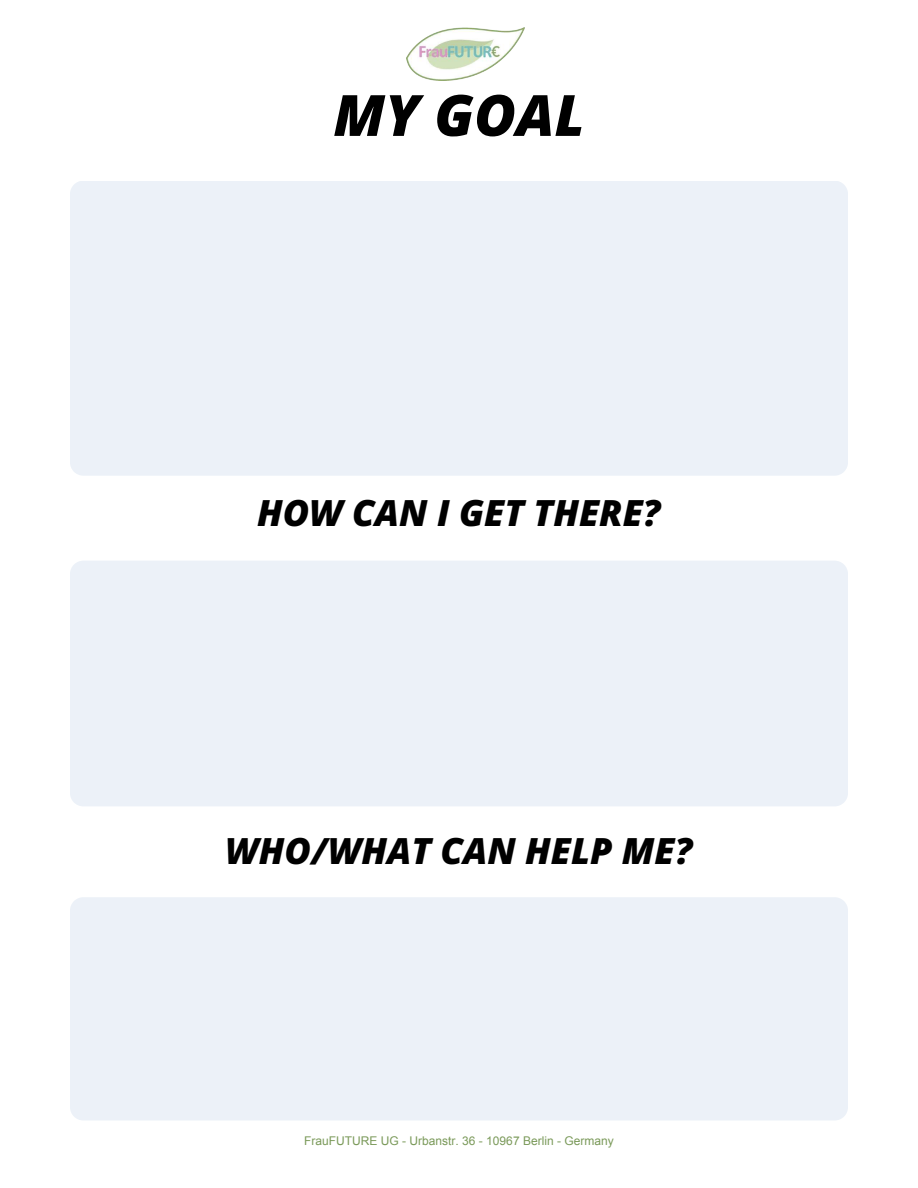
<style>
.page{position:relative;width:918px;height:1188px;background:#fff}
.page>*{position:absolute;margin:0;border:0;box-sizing:border-box;transform-origin:0 0}
.t1{font:italic 800 57px "Open Sans";color:#000}
.t2{font:italic 800 36px "Open Sans";color:#000}
.t3{font:12px "Arial";color:#7a9959}
</style>
<div class="page">
<div style="left:70px;top:181px;width:778px;height:294px;background:#ecf1f8"></div>
<div style="left:70px;top:561px;width:778px;height:245px;background:#ecf1f8"></div>
<div style="left:70px;top:897px;width:778px;height:223px;background:#ecf1f8"></div>
<img style="left:407px;top:27px;width:118px;height:54px">
<h1 class="t1" style="left:333px;top:75px;width:253px">MY GOAL</h1>
<h2 class="t2" style="left:257px;top:488px;width:405px">HOW CAN I GET THERE?</h2>
<h2 class="t2" style="left:225px;top:826px;width:469px">WHO/WHAT CAN HELP ME?</h2>
<p class="t3" style="left:304px;top:1133px;width:311px">FrauFUTURE UG - Urbanstr. 36 - 10967 Berlin - Germany</p>
</div>
